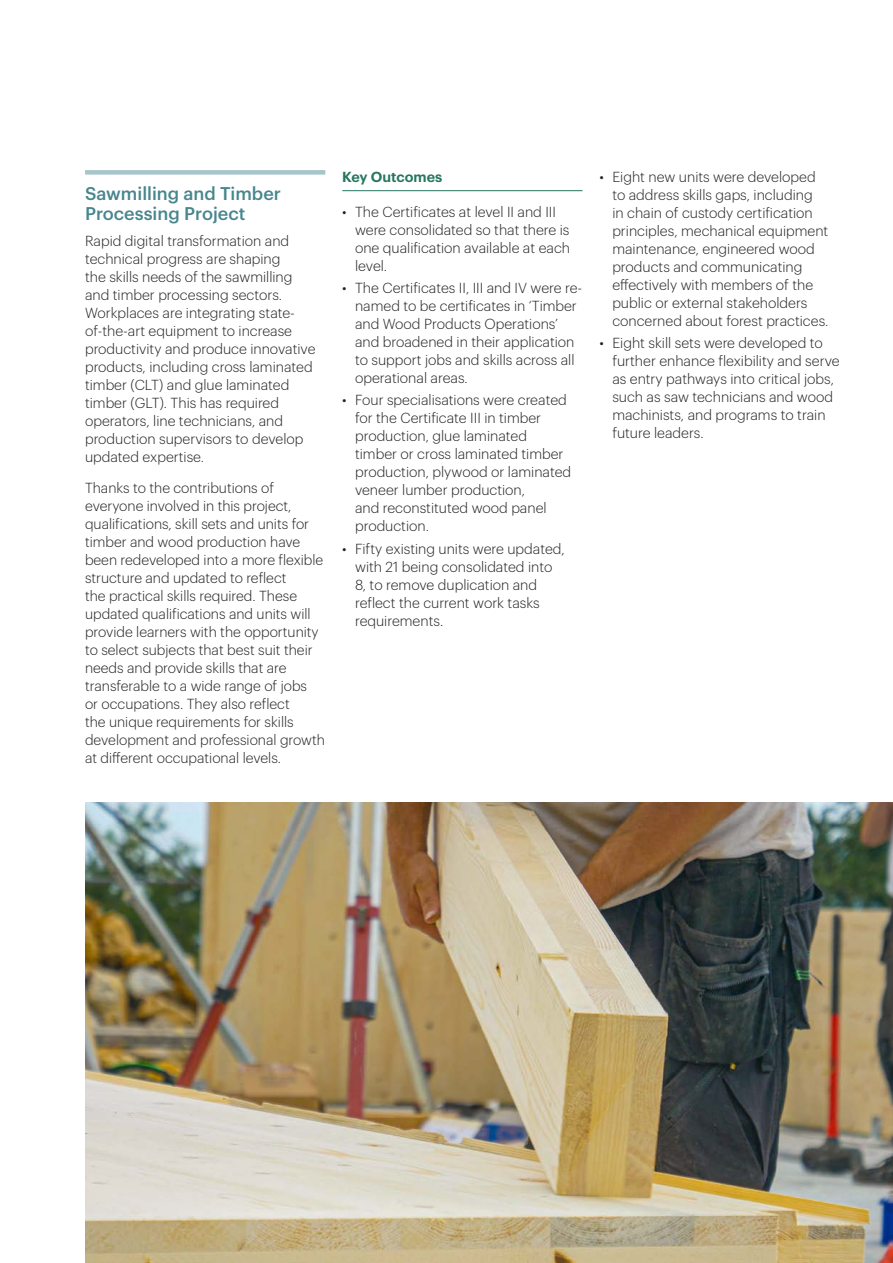
<style>
.page{position:relative;width:893px;height:1263px;background:#fff}
.page>*{position:absolute;margin:0;border:0;box-sizing:border-box;transform-origin:0 0}
.Name_Heading_2{font:500 18px/19.5px "Graphik";color:#48868e}
.Bullets{font:300 14.25px/18px "Graphik";color:#231f20}
.Body{font:300 14.25px/18px "Graphik";color:#231f20}
.Name_Heading_3{font:600 14.25px "Graphik";color:#267660}
</style>
<div class="page">
<img style="left:85px;top:803px;width:808px;height:460px">
<div style="left:85px;top:170px;width:240px;height:5px;background:#a6c5ca"></div>
<hr style="left:342px;top:190px;width:241px;height:1px;background:#267660">
<p class="Name_Heading_2" style="left:85px;top:182px;width:197px">Sawmilling and Timber<br>Processing Project</p>
<p class="Body" style="left:85px;top:231px;width:232px">Rapid digital transformation and technical progress are shaping<br>the skills needs of the sawmilling and timber processing sectors.<br>Workplaces are integrating state&shy;of-the-art equipment to increase productivity and produce innovative products, including cross laminated timber (CLT) and glue laminated timber (GLT). This has required operators, line technicians, and production supervisors to develop updated expertise.</p>
<p class="Body" style="left:85px;top:478px;width:241px">Thanks to the contributions of everyone involved in this project, qualifications, skill sets and units for timber and wood production have been redeveloped into a more flexible structure and updated to reflect<br>the practical skills required. These updated qualifications and units will provide learners with the opportunity to select subjects that best suit their needs and provide skills that are transferable to a wide range of jobs<br>or occupations. They also reflect<br>the unique requirements for skills development and professional growth at different occupational levels.</p>
<p class="Name_Heading_3" style="left:342px;top:166px;width:102px">Key Outcomes</p>
<p class="Bullets" style="left:355px;top:202px;width:217px;text-indent:-13px">• The Certificates at level II and III were consolidated so that there is one qualification available at each level.</p>
<p class="Bullets" style="left:355px;top:278px;width:229px;text-indent:-13px">• The Certificates II, III and IV were re&shy;named to be certificates in ‘Timber and Wood Products Operations’ and broadened in their application to support jobs and skills across all operational areas.</p>
<p class="Bullets" style="left:355px;top:390px;width:218px;text-indent:-13px">• Four specialisations were created for the Certificate III in timber production, glue laminated timber or cross laminated timber production, plywood or laminated veneer lumber production,<br>and reconstituted wood panel production.</p>
<p class="Bullets" style="left:355px;top:538px;width:211px;text-indent:-13px">• Fifty existing units were updated, with 21 being consolidated into<br>8, to remove duplication and reflect the current work tasks requirements.</p>
<p class="Bullets" style="left:612px;top:166px;width:218px;text-indent:-13px">• Eight new units were developed to address skills gaps, including<br>in chain of custody certification principles, mechanical equipment maintenance, engineered wood products and communicating effectively with members of the public or external stakeholders concerned about forest practices.</p>
<p class="Bullets" style="left:612px;top:333px;width:229px;text-indent:-13px">• Eight skill sets were developed to further enhance flexibility and serve as entry pathways into critical jobs, such as saw technicians and wood machinists, and programs to train future leaders.</p>
</div>
